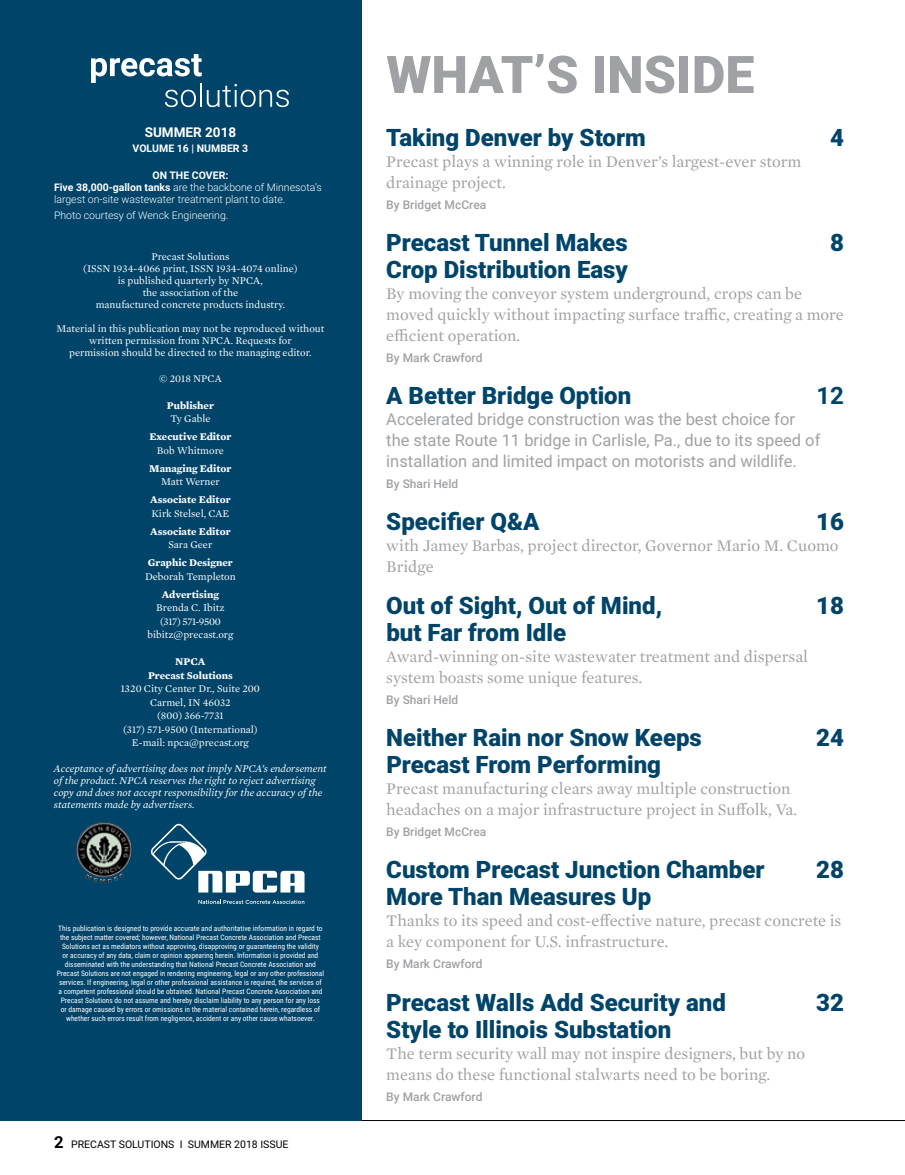
<style>
.page{position:relative;width:905px;height:1175px;background:#fff}
.page>*{position:absolute;margin:0;border:0;box-sizing:border-box;transform-origin:0 0}
.t1{font:900 51.9px "Roboto";color:#9fa1a4}
.t2{font:900 24px "Roboto";color:#00446a}
.t3{font:700 24px "Roboto";color:#00446a}
.t4{font:16.5px/21px "Mercury Text G1";color:#9fa1a4}
.t5{font:16.5px/21px "Roboto";color:#9fa1a4}
.t6{font:700 13.5px "Roboto";color:#fff}
.t7{font:500 12px "Roboto";color:#9fa1a4}
.t8{font:10.5px/12px "Mercury Text G1";color:#fff;text-align:center}
.t9{font:italic 10.5px/12px "Mercury Text G1";color:#fff}
.t10{font:300 10.5px/12px "Roboto";color:#fff}
.t11{font:700 10.5px/13.5px "Mercury Text G1";color:#fff;text-align:center}
.t12{font:10.5px "Roboto";color:#000}
.t13{font:700 10.5px "Roboto";color:#fff}
.t14{font:7.5px/9px "Roboto Condensed";color:#fff;text-align:center}
.s1{font-weight:700}
.s2{font-weight:700;font-size:16.5px}
</style>
<div class="page">
<hr style="left:0;top:1120px;width:904px;height:1px;background:#000">
<div style="left:0;top:0;width:362px;height:1120px;background:#00446a"></div>
<svg style="left:198px;top:899px;width:106px;height:5px"></svg>
<svg style="left:151px;top:823px;width:153px;height:69px"></svg>
<img style="left:76px;top:822px;width:56px;height:61px">
<svg style="left:91px;top:54px;width:199px;height:53px"></svg>
<h3 class="t6" style="left:145px;top:123px;width:93px">SUMMER 2018</h3>
<h3 class="t13" style="left:133px;top:141px;width:117px">VOLUME 16 | NUMBER 3</h3>
<h3 class="t10" style="left:54px;top:169px;width:269px;text-indent:98px"><span class="s1">ON THE COVER:<br>Five 38,000-gallon tanks</span> are the backbone of Minnesota’s largest on-site wastewater treatment plant to date.</h3>
<h3 class="t10" style="left:54px;top:209px;width:176px">Photo courtesy of Wenck Engineering.</h3>
<h3 class="t8" style="left:83px;top:250px;width:216px">Precast Solutions<br>(ISSN 1934-4066 print, ISSN 1934-4074 online) is published quarterly by NPCA,<br>the association of the<br>manufactured concrete products industry.</h3>
<h3 class="t8" style="left:57px;top:322px;width:269px">Material in this publication may not be reproduced without written permission from NPCA. Requests for<br>permission should be directed to the managing editor.</h3>
<h3 class="t8" style="left:159px;top:371px;width:64px">© 2018 NPCA</h3>
<h3 class="t11" style="left:167px;top:398px;width:49px">Publisher</h3>
<h3 class="t8" style="left:170px;top:412px;width:41px">Ty Gable</h3>
<h3 class="t11" style="left:149px;top:429px;width:83px">Executive Editor</h3>
<h3 class="t8" style="left:157px;top:443px;width:68px">Bob Whitmore</h3>
<h3 class="t11" style="left:149px;top:461px;width:84px">Managing Editor</h3>
<h3 class="t8" style="left:161px;top:475px;width:60px">Matt Werner</h3>
<h3 class="t11" style="left:150px;top:492px;width:82px">Associate Editor</h3>
<h3 class="t8" style="left:151px;top:506px;width:79px">Kirk Stelsel, CAE</h3>
<h3 class="t11" style="left:150px;top:524px;width:82px">Associate Editor</h3>
<h3 class="t8" style="left:168px;top:538px;width:45px">Sara Geer</h3>
<h3 class="t11" style="left:148px;top:555px;width:86px">Graphic Designer</h3>
<h3 class="t8" style="left:145px;top:569px;width:92px">Deborah Templeton</h3>
<h3 class="t11" style="left:162px;top:587px;width:59px">Advertising</h3>
<h3 class="t8" style="left:148px;top:600px;width:87px;line-height:13.5px">Brenda C. Ibitz (317) 571-9500 bibitz@precast.org</h3>
<h3 class="t11" style="left:148px;top:654px;width:86px">NPCA<br>Precast Solutions</h3>
<h3 class="t8" style="left:121px;top:681px;width:141px;line-height:13.5px">1320 City Center Dr., Suite 200<br>Carmel, IN 46032<br>(800) 366-7731<br>(317) 571-9500 (International)<br>E-mail: npca@precast.org</h3>
<h3 class="t9" style="left:54px;top:761px;width:274px">Acceptance of advertising does not imply NPCA’s endorsement of the product. NPCA reserves the right to reject advertising copy and does not accept responsibility for the accuracy of the statements made by advertisers.</h3>
<p class="t14" style="left:57px;top:923px;width:269px">This publication is designed to provide accurate and authoritative information in regard to the subject matter covered; however, National Precast Concrete Association and Precast Solutions act as mediators without approving, disapproving or guaranteeing the validity<br>or accuracy of any data, claim or opinion appearing herein. Information is provided and disseminated with the understanding that National Precast Concrete Association and Precast Solutions are not engaged in rendering engineering, legal or any other professional services. If engineering, legal or other professional assistance is required, the services of a competent professional should be obtained. National Precast Concrete Association and Precast Solutions do not assume and hereby disclaim liability to any person for any loss<br>or damage caused by errors or omissions in the material contained herein, regardless of whether such errors result from negligence, accident or any other cause whatsoever.</p>
<h3 class="t12" style="left:54px;top:1137px;width:236px"><span class="s2">2</span> PRECAST SOLUTIONS I SUMMER 2018 ISSUE</h3>
<h1 class="t1" style="left:386px;top:38px;width:369px">WHAT’S INSIDE</h1>
<h2 class="t2" style="left:386px;top:121px;width:261px">Taking Denver by Storm</h2>
<h2 class="t2" style="left:830px;top:121px;width:15px">4</h2>
<h3 class="t4" style="left:386px;top:150px;width:416px">Precast plays a winning role in Denver’s largest-ever storm drainage project.</h3>
<h3 class="t7" style="left:386px;top:196px;width:101px">By Bridget McCrea</h3>
<h2 class="t2" style="left:386px;top:226px;width:243px">Precast Tunnel Makes</h2>
<h2 class="t2" style="left:830px;top:226px;width:15px">8</h2>
<h2 class="t2" style="left:386px;top:253px;width:243px">Crop Distribution Easy</h2>
<h3 class="t4" style="left:386px;top:282px;width:459px">By moving the conveyor system underground, crops can be moved quickly without impacting surface traffic, creating a more efficient operation.</h3>
<h3 class="t7" style="left:386px;top:349px;width:98px">By Mark Crawford</h3>
<h2 class="t2" style="left:386px;top:379px;width:246px">A Better Bridge Option</h2>
<h2 class="t3" style="left:816px;top:379px;width:29px">12</h2>
<h3 class="t5" style="left:386px;top:408px;width:435px">Accelerated bridge construction was the best choice for the state Route 11 bridge in Carlisle, Pa., due to its speed of installation and limited impact on motorists and wildlife.</h3>
<h3 class="t7" style="left:386px;top:475px;width:73px">By Shari Held</h3>
<h2 class="t2" style="left:386px;top:505px;width:155px">Specifier Q&amp;A</h2>
<h2 class="t2" style="left:816px;top:505px;width:29px">16</h2>
<h3 class="t4" style="left:386px;top:534px;width:454px">with Jamey Barbas, project director, Governor Mario M. Cuomo<br>Bridge</h3>
<h2 class="t2" style="left:386px;top:589px;width:277px">Out of Sight, Out of Mind,</h2>
<h2 class="t2" style="left:816px;top:589px;width:29px">18</h2>
<h2 class="t2" style="left:386px;top:616px;width:181px">but Far from Idle</h2>
<h3 class="t4" style="left:386px;top:645px;width:423px">Award-winning on-site wastewater treatment and dispersal system boasts some unique features.</h3>
<h3 class="t7" style="left:386px;top:691px;width:73px">By Shari Held</h3>
<h2 class="t2" style="left:386px;top:721px;width:317px">Neither Rain nor Snow Keeps</h2>
<h2 class="t2" style="left:816px;top:721px;width:29px">24</h2>
<h2 class="t2" style="left:386px;top:748px;width:276px">Precast From Performing</h2>
<h3 class="t4" style="left:386px;top:777px;width:412px">Precast manufacturing clears away multiple construction headaches on a major infrastructure project in Suffolk, Va.</h3>
<h3 class="t7" style="left:386px;top:823px;width:101px">By Bridget McCrea</h3>
<h2 class="t2" style="left:386px;top:853px;width:380px">Custom Precast Junction Chamber</h2>
<h2 class="t2" style="left:816px;top:853px;width:29px">28</h2>
<h2 class="t2" style="left:386px;top:880px;width:266px">More Than Measures Up</h2>
<h3 class="t4" style="left:386px;top:909px;width:456px">Thanks to its speed and cost-effective nature, precast concrete is a key component for U.S. infrastructure.</h3>
<h3 class="t7" style="left:386px;top:955px;width:98px">By Mark Crawford</h3>
<h2 class="t2" style="left:386px;top:985px;width:341px">Precast Walls Add Security and</h2>
<h2 class="t2" style="left:816px;top:985px;width:29px">32</h2>
<h2 class="t2" style="left:386px;top:1012px;width:286px">Style to Illinois Substation</h2>
<h3 class="t4" style="left:386px;top:1041px;width:420px">The term security wall may not inspire designers, but by no means do these functional stalwarts need to be boring.</h3>
<h3 class="t7" style="left:386px;top:1087px;width:98px">By Mark Crawford</h3>
</div>
